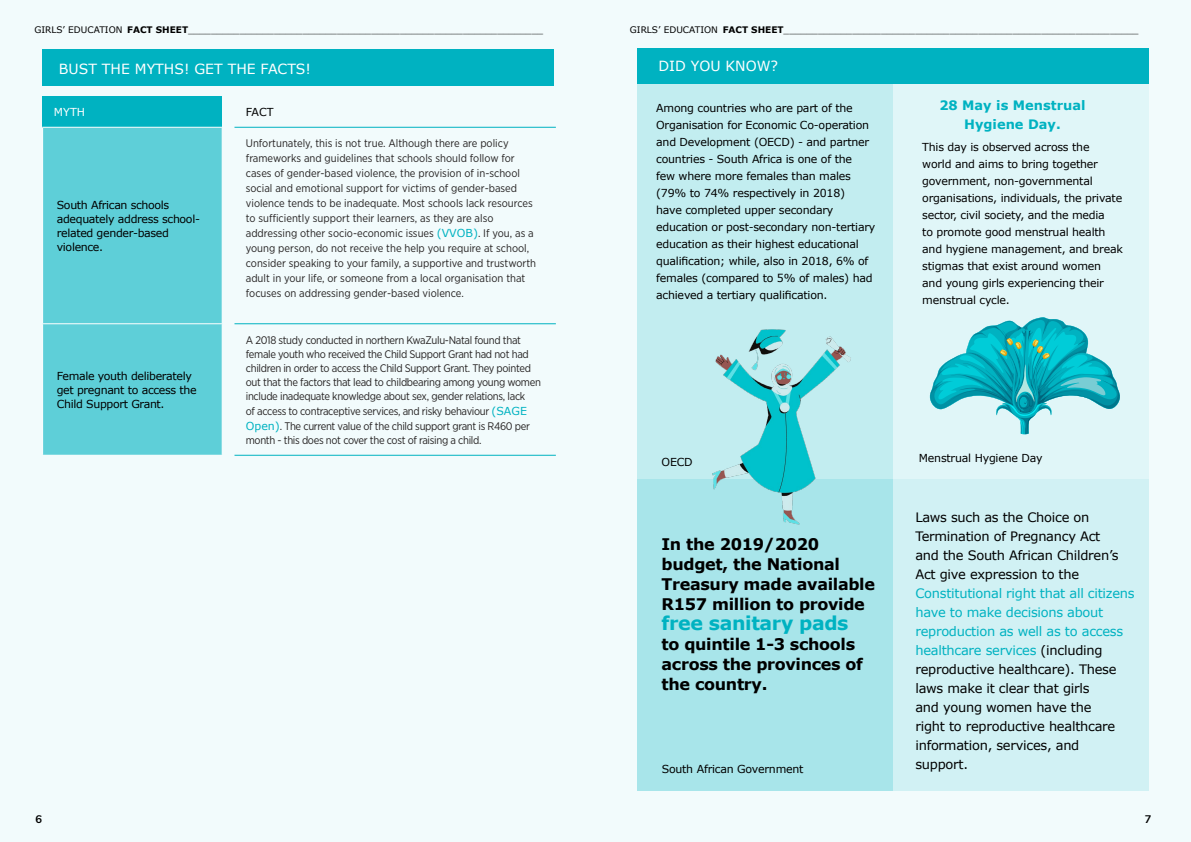
<style>
.page{position:relative;width:1191px;height:842px;background:#fff}
.page>*{position:absolute;margin:0;border:0;box-sizing:border-box;transform-origin:0 0}
.t1{font:700 19px "Verdana";letter-spacing:-.02em;color:#00b2c1}
.t2{font:700 16px/20px "Verdana";letter-spacing:-.02em;color:#000}
.t3{font:14px "Verdana";color:#fff}
.t4{font:13px/19px "Verdana";letter-spacing:-.02em;color:#000}
.t5{font:700 13px/19px "Verdana";color:#00b2c1;text-align:center}
.t6{font:11px/17px "Verdana";letter-spacing:-.02em;color:#000}
.t7{font:11px/15px "Gotham Narrow";letter-spacing:-.005em;color:#272424}
.t8{font:11px/14px "Gotham Narrow";letter-spacing:-.03em;color:#272424}
.t9{font:11px "Verdana";color:#fff}
.t10{font:700 11px "Muli";color:#000}
.t11{font:9px "Verdana";color:#000}
.s1{font-weight:700}
.s2{font-family:"Verdana";color:#00b2c1}
.s3{color:#00b2c1}
</style>
<div class="page">
<div style="left:0;top:0;width:595px;height:842px;background:#f2fbfc"></div>
<div style="left:595px;top:0;width:596px;height:842px;background:#f2fbfc"></div>
<div style="left:42px;top:50px;width:511px;height:36px;background:#00b2c1"></div>
<div style="left:43px;top:96px;width:179px;height:31px;background:#00b2c1"></div>
<div style="left:43px;top:128px;width:179px;height:327px;background:#5ecfd8"></div>
<hr style="left:234px;top:127px;width:322px;height:1px;background:#00b2c1">
<hr style="left:234px;top:323px;width:322px;height:1px;background:#00b2c1">
<hr style="left:234px;top:455px;width:322px;height:1px;background:#00b2c1">
<hr style="left:42px;top:127px;width:181px;height:1px;background:#fff">
<hr style="left:42px;top:128px;width:1px;height:195px;background:#fff">
<hr style="left:222px;top:128px;width:1px;height:195px;background:#fff">
<hr style="left:42px;top:323px;width:181px;height:1px;background:#fff">
<hr style="left:42px;top:324px;width:1px;height:131px;background:#fff">
<hr style="left:222px;top:324px;width:1px;height:131px;background:#fff">
<hr style="left:42px;top:455px;width:181px;height:1px;background:#fff">
<div style="left:637px;top:479px;width:256px;height:312px;background:#a8e5ea"></div>
<div style="left:637px;top:48px;width:512px;height:37px;background:#00b2c1"></div>
<div style="left:637px;top:85px;width:256px;height:394px;background:#c2edf0"></div>
<div style="left:893px;top:85px;width:256px;height:394px;background:#e0f6f8"></div>
<div style="left:893px;top:479px;width:256px;height:312px;background:#d1f1f4"></div>
<img style="left:712px;top:329px;width:139px;height:196px">
<svg style="left:929px;top:317px;width:191px;height:117px"></svg>
<p class="t11" style="left:34px;top:24px;width:510px">GIRLS’ EDUCATION <span class="s1">FACT SHEET</span>______________________________________________________________</p>
<p class="t11" style="left:630px;top:24px;width:510px">GIRLS’ EDUCATION <span class="s1">FACT SHEET</span>______________________________________________________________</p>
<p class="t3" style="left:59px;top:60px;width:253px">BUST THE MYTHS! GET THE FACTS!</p>
<p class="t9" style="left:54px;top:105px;width:33px">MYTH</p>
<p class="t6" style="left:246px;top:103px;width:29px">FACT</p>
<p class="t6" style="left:57px;top:198px;width:145px;line-height:14px">South African schools adequately address school&shy;related gender-based violence.</p>
<p class="t6" style="left:57px;top:369px;width:141px;line-height:14px">Female youth deliberately get pregnant to access the<br>Child Support Grant.</p>
<p class="t7" style="left:246px;top:136px;width:292px">Unfortunately, this is not true. Although there are policy frameworks and guidelines that schools should follow for cases of gender-based violence, the provision of in-school social and emotional support for victims of gender-based violence tends to be inadequate. Most schools lack resources to sufficiently support their learners, as they are also addressing other socio-economic issues <span class="s2">(VVOB)</span>. If you, as a young person, do not receive the help you require at school, consider speaking to your family, a supportive and trustworth adult in your life, or someone from a local organisation that focuses on addressing gender-based violence.</p>
<p class="t8" style="left:246px;top:333px;width:297px">A 2018 study conducted in northern KwaZulu-Natal found that female youth who received the Child Support Grant had not had children in order to access the Child Support Grant. They pointed out that the factors that lead to childbearing among young women include inadequate knowledge about sex, gender relations, lack</p>
<p class="t8" style="left:246px;top:403px;width:286px;line-height:15px">of access to contraceptive services, and risky behaviour <span class="s2">(SAGE<br>Open)</span>. The current value of the child support grant is R460 per</p>
<p class="t8" style="left:246px;top:433px;width:237px">month - this does not cover the cost of raising a child.</p>
<p class="t3" style="left:658px;top:57px;width:121px">DID YOU KNOW?</p>
<p class="t6" style="left:656px;top:100px;width:221px">Among countries who are part of the Organisation for Economic Co-operation and Development (OECD) - and partner countries - South Africa is one of the<br>few where more females than males (79% to 74% respectively in 2018)<br>have completed upper secondary education or post-secondary non-tertiary education as their highest educational qualification; while, also in 2018, 6% of females (compared to 5% of males) had achieved a tertiary qualification.</p>
<p class="t5" style="left:939px;top:96px;width:148px">28 May is Menstrual<br>Hygiene Day.</p>
<p class="t6" style="left:922px;top:139px;width:202px">This day is observed across the<br>world and aims to bring together government, non-governmental organisations, individuals, the private sector, civil society, and the media<br>to promote good menstrual health and hygiene management, and break stigmas that exist around women and young girls experiencing their menstrual cycle.</p>
<p class="t6" style="left:661px;top:453px;width:33px">OECD</p>
<p class="t6" style="left:919px;top:450px;width:125px">Menstrual Hygiene Day</p>
<h2 class="t2" style="left:661px;top:534px;width:215px">In the 2019/2020 budget, the National<br>Treasury made available<br>R157 million to provide</h2>
<h1 class="t1" style="left:661px;top:611px;width:188px">free sanitary pads</h1>
<h2 class="t2" style="left:661px;top:634px;width:203px">to quintile 1-3 schools across the provinces of the country.</h2>
<p class="t6" style="left:661px;top:761px;width:143px">South African Government</p>
<p class="t4" style="left:915px;top:508px;width:205px">Laws such as the Choice on<br>Termination of Pregnancy Act and the South African Children’s<br>Act give expression to the</p>
<p class="t4" style="left:915px;top:584px;width:221px"><span class="s3">Constitutional right that all citizens have to make decisions about reproduction as well as to access healthcare services</span> (including reproductive healthcare). These laws make it clear that girls<br>and young women have the<br>right to reproductive healthcare information, services, and support.</p>
<p class="t10" style="left:35px;top:810px;width:8px">6</p>
<p class="t10" style="left:1144px;top:810px;width:8px">7</p>
</div>
